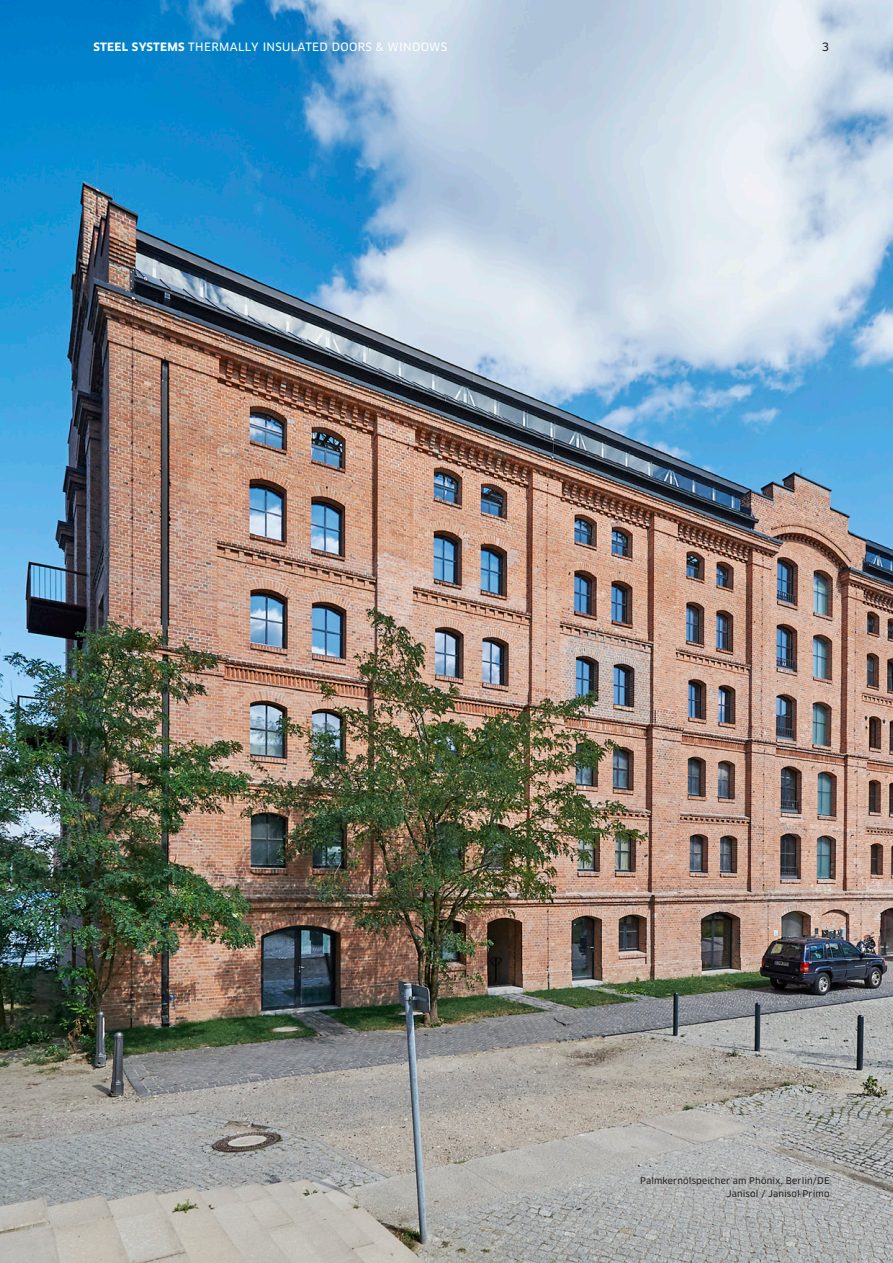
<style>
.page{position:relative;width:893px;height:1263px;background:#fff}
.page>*{position:absolute;margin:0;border:0;box-sizing:border-box;transform-origin:0 0}
.t1{font:11.25px "Clan Pro News";letter-spacing:.03em;color:#fff}
.t2{font:11.25px "Clan Pro News";color:#231f20}
.t3{font:9px "Clan Pro News";letter-spacing:.015em;color:#231f20}
.s1{font-family:"Clan Pro";font-weight:700}
</style>
<div class="page">
<img style="left:0;top:0;width:893px;height:1067px">
<svg style="left:0;top:1067px;width:893px;height:196px"></svg>
<p class="t1" style="left:94px;top:41px;width:355px"><span class="s1">STEEL SYSTEMS</span> THERMALLY INSULATED DOORS &amp; WINDOWS</p>
<p class="t2" style="left:822px;top:41px;width:9px">3</p>
<p class="t3" style="left:640px;top:1175px;width:191px">Palmkernölspeicher am Phönix, Berlin/DE</p>
<p class="t3" style="left:727px;top:1188px;width:104px">Janisol / Janisol Primo</p>
</div>
